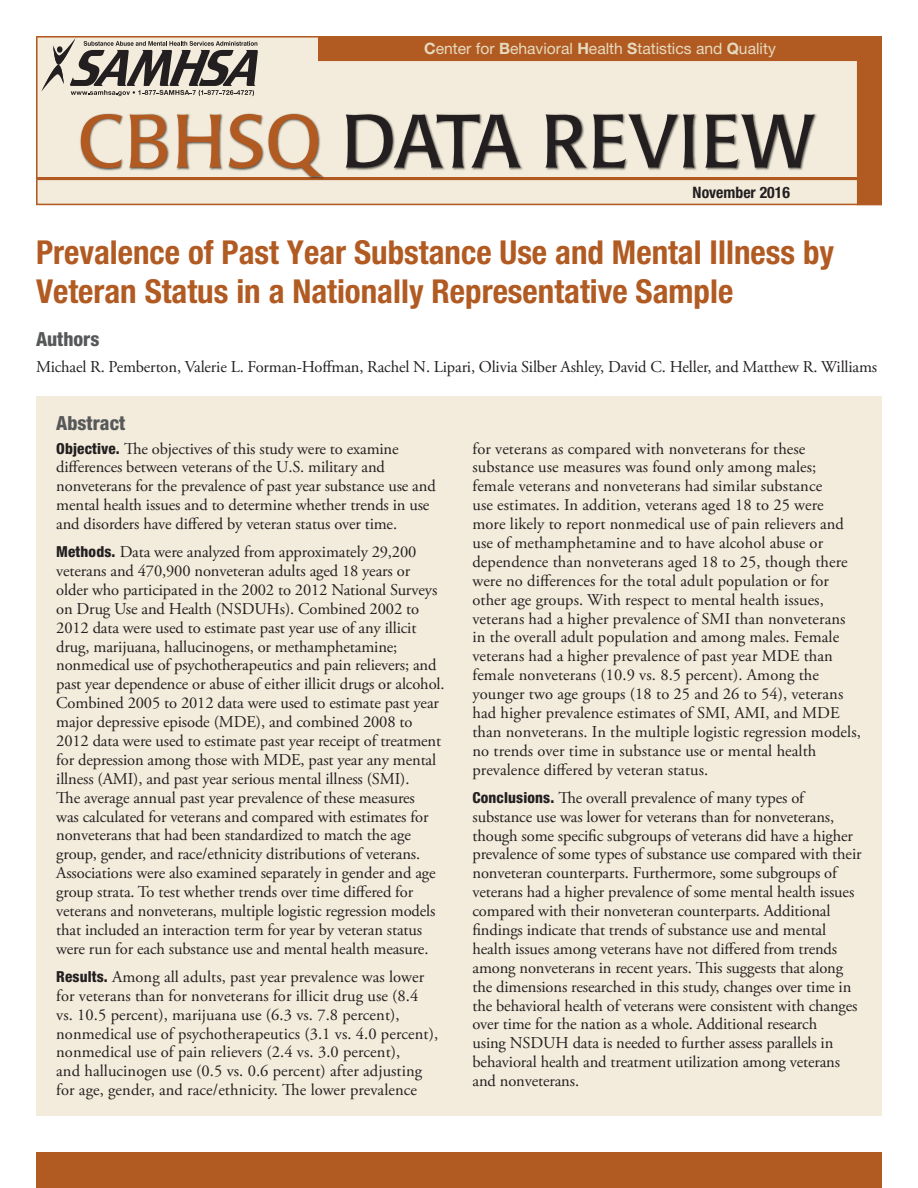
<style>
.page{position:relative;width:918px;height:1188px;background:#fff}
.page>*{position:absolute;margin:0;border:0;box-sizing:border-box;transform-origin:0 0}
.t1{font:74.4px "Poppl Laudatio";letter-spacing:.01em;color:#231f20}
.t2{font:700 condensed 33px/39px "Helvetica Neue LT Std";color:#b15b23}
.t3{font:800 condensed 19.5px "Helvetica Neue LT Std";color:#57585a}
.t4{font:16.5px/18.9px "Adobe Garamond Pro";letter-spacing:-.01em;color:#231f20}
.t5{font:700 condensed 15.75px "Helvetica Neue LT Std";color:#231f20}
.t6{font:15.6px "Helvetica Neue LT Std";color:#e6dabe}
.s1{font-weight:700}
.s2{color:#b15b23}
.s3{font-family:"Helvetica Neue LT Std";font-weight:800;font-stretch:condensed;font-size:15.15px}
</style>
<div class="page">
<svg style="left:36px;top:36px;width:282px;height:169px;background:#eddfcc"></svg>
<hr style="left:37px;top:177px;width:844px;height:3px;background:#b15b23">
<svg style="left:318px;top:36px;width:564px;height:169px;background:#dab697"></svg>
<svg style="left:41px;top:38px;width:217px;height:58px;background:#a59f96"></svg>
<img style="left:76px;top:101px;width:744px;height:90px">
<div style="left:36px;top:1152px;width:846px;height:36px;background:#b15b23"></div>
<div style="left:36px;top:396px;width:846px;height:720px;background:#f3ecdc"></div>
<p class="t6" style="left:424px;top:39px;width:353px"><span class="s1">C</span>enter for <span class="s1">B</span>ehavioral <span class="s1">H</span>ealth <span class="s1">S</span>tatistics and <span class="s1">Q</span>uality</p>
<p class="t1" style="left:78px;top:100px;width:739px"><span class="s2">CBHSQ</span> DATA REVIEW</p>
<p class="t5" style="left:693px;top:183px;width:99px">November 2016</p>
<h1 class="t2" style="left:36px;top:232px;width:800px">Prevalence of Past Year Substance Use and Mental Illness by<br>Veteran Status in a Nationally Representative Sample</h1>
<h2 class="t3" style="left:36px;top:327px;width:65px">Authors</h2>
<p class="t4" style="left:36px;top:357px;width:843px">Michael R. Pemberton, Valerie L. Forman-Hoffman, Rachel N. Lipari, Olivia Silber Ashley, David C. Heller, and Matthew R. Williams</p>
<h2 class="t3" style="left:56px;top:411px;width:70px">Abstract</h2>
<p class="t4" style="left:56px;top:439px;width:381px"><span class="s3">Objective.</span> The objectives of this study were to examine differences between veterans of the U.S. military and nonveterans for the prevalence of past year substance use and mental health issues and to determine whether trends in use and disorders have differed by veteran status over time.</p>
<p class="t4" style="left:56px;top:543px;width:390px"><span class="s3">Methods.</span> Data were analyzed from approximately 29,200 veterans and 470,900 nonveteran adults aged 18 years or older who participated in the 2002 to 2012 National Surveys on Drug Use and Health (NSDUHs). Combined 2002 to 2012 data were used to estimate past year use of any illicit drug, marijuana, hallucinogens, or methamphetamine; nonmedical use of psychotherapeutics and pain relievers; and past year dependence or abuse of either illicit drugs or alcohol.<br>Combined 2005 to 2012 data were used to estimate past year major depressive episode (MDE), and combined 2008 to 2012 data were used to estimate past year receipt of treatment for depression among those with MDE, past year any mental illness (AMI), and past year serious mental illness (SMI).<br>The average annual past year prevalence of these measures<br>was calculated for veterans and compared with estimates for nonveterans that had been standardized to match the age group, gender, and race/ethnicity distributions of veterans.<br>Associations were also examined separately in gender and age group strata. To test whether trends over time differed for veterans and nonveterans, multiple logistic regression models that included an interaction term for year by veteran status were run for each substance use and mental health measure.</p>
<p class="t4" style="left:56px;top:968px;width:383px"><span class="s3">Results.</span> Among all adults, past year prevalence was lower for veterans than for nonveterans for illicit drug use (8.4 vs. 10.5 percent), marijuana use (6.3 vs. 7.8 percent), nonmedical use of psychotherapeutics (3.1 vs. 4.0 percent), nonmedical use of pain relievers (2.4 vs. 3.0 percent),<br>and hallucinogen use (0.5 vs. 0.6 percent) after adjusting for age, gender, and race/ethnicity. The lower prevalence</p>
<p class="t4" style="left:472px;top:439px;width:390px">for veterans as compared with nonveterans for these substance use measures was found only among males; female veterans and nonveterans had similar substance<br>use estimates. In addition, veterans aged 18 to 25 were<br>more likely to report nonmedical use of pain relievers and use of methamphetamine and to have alcohol abuse or dependence than nonveterans aged 18 to 25, though there were no differences for the total adult population or for other age groups. With respect to mental health issues, veterans had a higher prevalence of SMI than nonveterans in the overall adult population and among males. Female veterans had a higher prevalence of past year MDE than female nonveterans (10.9 vs. 8.5 percent). Among the younger two age groups (18 to 25 and 26 to 54), veterans had higher prevalence estimates of SMI, AMI, and MDE than nonveterans. In the multiple logistic regression models, no trends over time in substance use or mental health prevalence differed by veteran status.</p>
<p class="t4" style="left:472px;top:789px;width:391px"><span class="s3">Conclusions.</span> The overall prevalence of many types of substance use was lower for veterans than for nonveterans, though some specific subgroups of veterans did have a higher prevalence of some types of substance use compared with their nonveteran counterparts. Furthermore, some subgroups of veterans had a higher prevalence of some mental health issues compared with their nonveteran counterparts. Additional findings indicate that trends of substance use and mental health issues among veterans have not differed from trends among nonveterans in recent years. This suggests that along the dimensions researched in this study, changes over time in the behavioral health of veterans were consistent with changes over time for the nation as a whole. Additional research<br>using NSDUH data is needed to further assess parallels in behavioral health and treatment utilization among veterans and nonveterans.</p>
</div>
